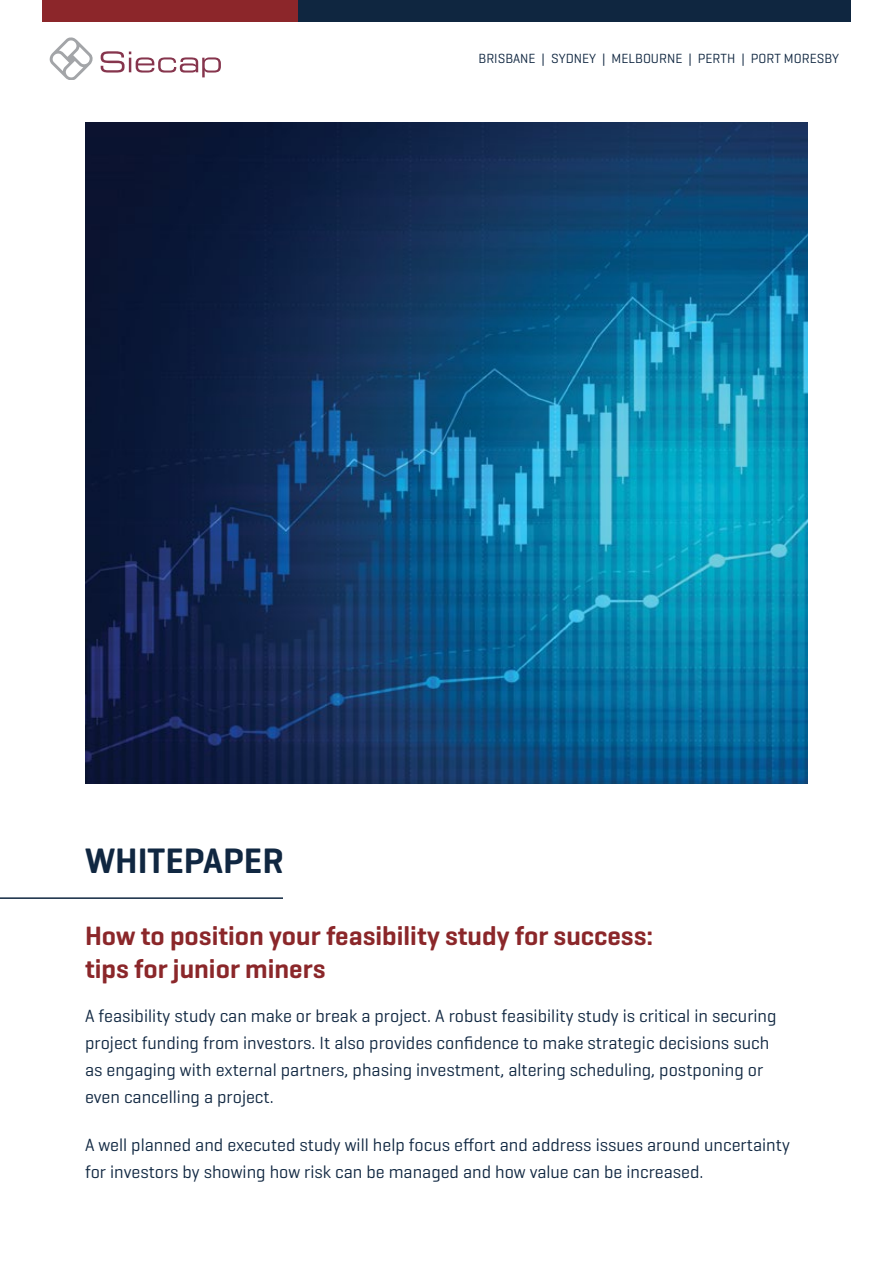
<style>
.page{position:relative;width:893px;height:1263px;background:#fff}
.page>*{position:absolute;margin:0;border:0;box-sizing:border-box;transform-origin:0 0}
.t1{font:600 36px "Geogrotesque";color:#102741}
.t2{font:600 27px/32.4px "Geogrotesque";color:#8b272a}
.t3{font:18px/27px "Geogrotesque";color:#102741}
.t4{font:13.5px "Geogrotesque";color:#0f2640}
</style>
<div class="page">
<hr style="left:0;top:897px;width:283px;height:2px;background:#102741">
<div style="left:296px;top:0;width:554px;height:21px;background:#0f2640"></div>
<div style="left:43px;top:0;width:255px;height:21px;background:#8c262a"></div>
<svg style="left:101px;top:51px;width:120px;height:26px"></svg>
<svg style="left:49px;top:37px;width:44px;height:43px"></svg>
<img style="left:85px;top:122px;width:723px;height:662px">
<p class="t4" style="left:478px;top:50px;width:362px">BRISBANE | SYDNEY | MELBOURNE | PERTH | PORT MORESBY</p>
<h1 class="t1" style="left:85px;top:838px;width:200px">WHITEPAPER</h1>
<h2 class="t2" style="left:85px;top:919px;width:570px">How to position your feasibility study for success: tips for junior miners</h2>
<p class="t3" style="left:85px;top:1001px;width:693px">A feasibility study can make or break a project. A robust feasibility study is critical in securing project funding from investors. It also provides confidence to make strategic decisions such as engaging with external partners, phasing investment, altering scheduling, postponing or even cancelling a project.</p>
<p class="t3" style="left:85px;top:1131px;width:706px">A well planned and executed study will help focus effort and address issues around uncertainty for investors by showing how risk can be managed and how value can be increased.</p>
</div>
